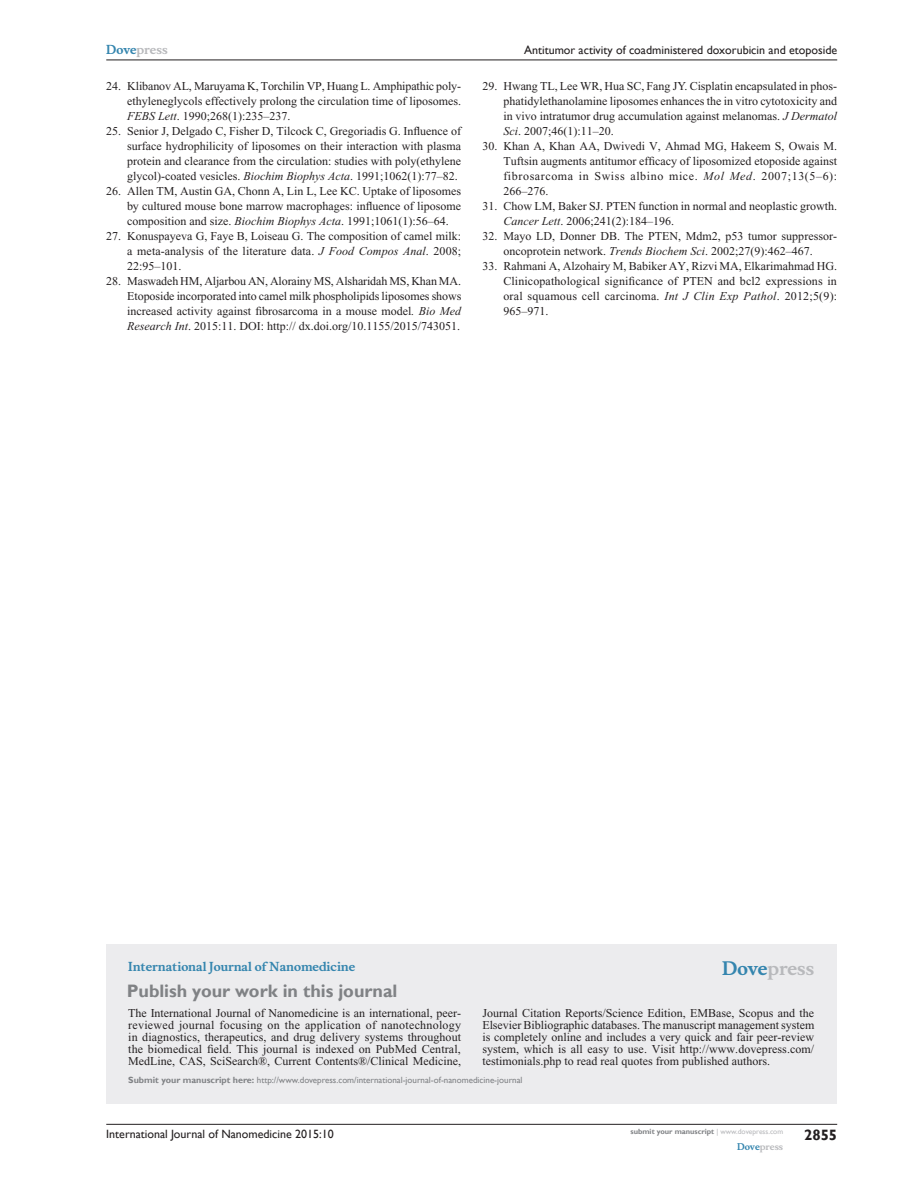
<style>
.page{position:relative;width:918px;height:1188px;background:#fff}
.page>*{position:absolute;margin:0;border:0;box-sizing:border-box;transform-origin:0 0}
.PromBx-H1{font:700 18px "Gill Sans";color:#808285}
.PromBx-Brand{font:700 18px "Musee";color:#b8b9bc}
.t1{font:700 15px "Gill Sans";color:#231f20}
.RefNL2{font:12px/15px "Times New Roman";color:#231f20;text-align:justify}
.PromBx-Tx{font:12px/12px "Times New Roman";color:#231f20;text-align:justify}
.t2{font:12px "Gill Sans";color:#231f20}
.PromBx-JrnlName{font:700 12px "Musee";color:#3485ae}
.t3{font:700 12px "Musee";color:#b8b9bc}
.PromBx-SubmitMssWebA{font:9px "Gill Sans";color:#808285}
.t4{font:700 9px "Musee";color:#b8b9bc}
.t5{font:700 7.5px "Gill Sans";color:#808285}
.s1{color:#3485ae}
.s2{font-style:italic}
.s3{font-weight:700}
.s4{font-weight:400;color:#b8b9bc}
</style>
<div class="page">
<div style="left:106px;top:944px;width:731px;height:159px;background:#ececee"></div>
<hr style="left:106px;top:1124px;width:731px;height:1px;background:#231f20">
<hr style="left:106px;top:60px;width:731px;height:1px;background:#231f20">
<p class="t3" style="left:106px;top:43px;width:63px"><span class="s1">Dove</span>press</p>
<p class="RefNL2" style="left:127px;top:79px;width:335px;text-indent:-21px">24. Klibanov AL, Maruyama K, Torchilin VP, Huang L. Amphipathic poly&shy;ethyleneglycols effectively prolong the circulation time of liposomes.<br><span class="s2">FEBS Lett</span>. 1990;268(1):235–237.</p>
<p class="RefNL2" style="left:127px;top:124px;width:335px;text-indent:-21px">25. Senior J, Delgado C, Fisher D, Tilcock C, Gregoriadis G. Influence of surface hydrophilicity of liposomes on their interaction with plasma protein and clearance from the circulation: studies with poly(ethylene glycol)-coated vesicles. <span class="s2">Biochim Biophys Acta</span>. 1991;1062(1):77–82.</p>
<p class="RefNL2" style="left:127px;top:184px;width:335px;text-indent:-21px">26. Allen TM, Austin GA, Chonn A, Lin L, Lee KC. Uptake of liposomes by cultured mouse bone marrow macrophages: influence of liposome composition and size. <span class="s2">Biochim Biophys Acta</span>. 1991;1061(1):56–64.</p>
<p class="RefNL2" style="left:127px;top:229px;width:335px;text-indent:-21px">27. Konuspayeva G, Faye B, Loiseau G. The composition of camel milk: a meta-analysis of the literature data. <span class="s2">J Food Compos Anal</span>. 2008; 22:95–101.</p>
<p class="RefNL2" style="left:127px;top:274px;width:336px;text-indent:-21px">28. Maswadeh HM, Aljarbou AN, Alorainy MS, Alsharidah MS, Khan MA.<br>Etoposide incorporated into camel milk phospholipids liposomes shows increased activity against fibrosarcoma in a mouse model<span class="s2">. Bio Med Research Int</span>. 2015:11. DOI: http:// dx.doi.org/10.1155/2015/743051.</p>
<p class="t2" style="left:524px;top:43px;width:315px">Antitumor activity of coadministered doxorubicin and etoposide</p>
<p class="RefNL2" style="left:503px;top:79px;width:335px;text-indent:-21px">29. Hwang TL, Lee WR, Hua SC, Fang JY. Cisplatin encapsulated in phos&shy;phatidylethanolamine liposomes enhances the in vitro cytotoxicity and in vivo intratumor drug accumulation against melanomas. <span class="s2">J Dermatol Sci</span>. 2007;46(1):11–20.</p>
<p class="RefNL2" style="left:503px;top:139px;width:335px;text-indent:-21px">30. Khan A, Khan AA, Dwivedi V, Ahmad MG, Hakeem S, Owais M.<br>Tuftsin augments antitumor efficacy of liposomized etoposide against fibrosarcoma in Swiss albino mice. <span class="s2">Mol Med</span>. 2007;13(5–6):<br>266–276.</p>
<p class="RefNL2" style="left:503px;top:199px;width:335px;text-indent:-21px">31. Chow LM, Baker SJ. PTEN function in normal and neoplastic growth.<br><span class="s2">Cancer Lett</span>. 2006;241(2):184–196.</p>
<p class="RefNL2" style="left:482px;top:229px;width:356px;text-align:center">32. Mayo LD, Donner DB. The PTEN, Mdm2, p53 tumor suppressor&shy;oncoprotein network. <span class="s2">Trends Biochem Sci</span>. 2002;27(9):462–467.</p>
<p class="RefNL2" style="left:503px;top:259px;width:335px;text-indent:-21px">33. Rahmani A, Alzohairy M, Babiker AY, Rizvi MA, Elkarimahmad HG.<br>Clinicopathological significance of PTEN and bcl2 expressions in oral squamous cell carcinoma. <span class="s2">Int J Clin Exp Pathol</span>. 2012;5(9):<br>965–971.</p>
<p class="PromBx-JrnlName" style="left:128px;top:959px;width:228px">International Journal of Nanomedicine</p>
<p class="PromBx-H1" style="left:127px;top:980px;width:272px">Publish your work in this journal</p>
<p class="PromBx-Brand" style="left:722px;top:958px;width:94px"><span class="s1">Dove</span>press</p>
<p class="PromBx-Tx" style="left:128px;top:1007px;width:334px">The International Journal of Nanomedicine is an international, peer&shy;reviewed journal focusing on the application of nanotechnology in diagnostics, therapeutics, and drug delivery systems throughout the biomedical field. This journal is indexed on PubMed Central, MedLine, CAS, SciSearch®, Current Contents®/Clinical Medicine,</p>
<p class="PromBx-Tx" style="left:482px;top:1007px;width:334px">Journal Citation Reports/Science Edition, EMBase, Scopus and the Elsevier Bibliographic databases. The manuscript management system is completely online and includes a very quick and fair peer-review system, which is all easy to use. Visit http://www.dovepress.com/ testimonials.php to read real quotes from published authors.</p>
<p class="PromBx-SubmitMssWebA" style="left:128px;top:1075px;width:396px"><span class="s3">Submit your manuscript here:</span> http://www.dovepress.com/international-journal-of-nanomedicine-journal</p>
<p class="t2" style="left:106px;top:1127px;width:229px">International Journal of Nanomedicine 2015:10</p>
<p class="t5" style="left:631px;top:1127px;width:154px">submit your manuscript <span class="s4">| www.dovepress.com</span></p>
<p class="t4" style="left:737px;top:1141px;width:48px"><span class="s1">Dove</span>press</p>
<p class="t1" style="left:804px;top:1126px;width:35px">2855</p>
</div>
